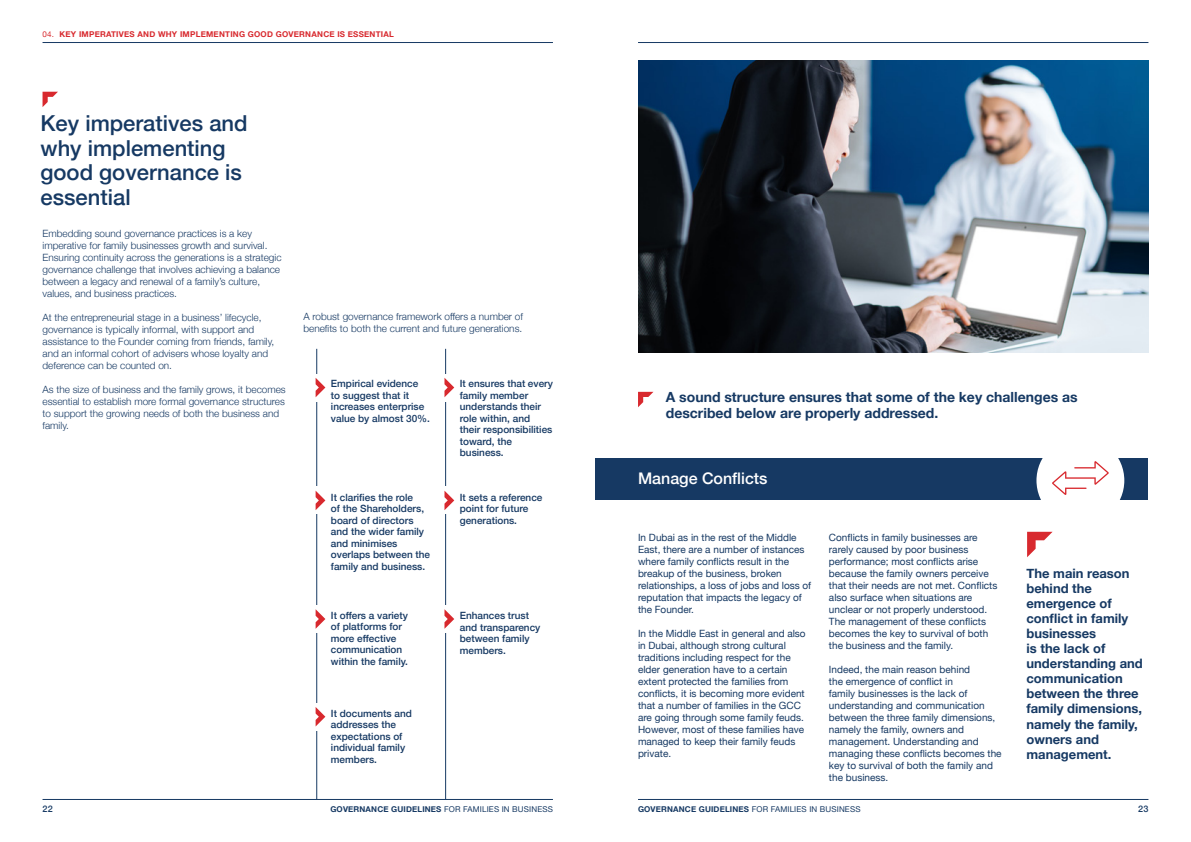
<style>
.page{position:relative;width:1191px;height:842px;background:#fff}
.page>*{position:absolute;margin:0;border:0;box-sizing:border-box;transform-origin:0 0}
.t1{font:500 22px/24.4px "Helvetica Neue";color:#163963}
.t2{font:500 16px "Helvetica Neue";color:#fff}
.t3{font:700 14px/16.8px "Helvetica Neue";color:#163963}
.t4{font:700 13px/15px "Helvetica Neue";color:#163963}
.t5{font:10px/12px "Helvetica Neue";color:#163963}
.t6{font:300 10px/12px "Helvetica Neue";color:#163963}
.t7{font:500 10px/11.5px "Helvetica Neue";color:#163963}
.t8{font:500 9px "Helvetica Neue";color:#163963}
.t9{font:8px "Helvetica Neue";letter-spacing:.02em;color:#163963}
.t10{font:700 8px "Helvetica Neue";letter-spacing:.03em;color:#d8292e}
.s1{font-weight:400}
.s2{font-weight:700}
</style>
<div class="page">
<div style="left:595px;top:458px;width:553px;height:42px;background:#163963"></div>
<div style="left:1036px;top:437px;width:88px;height:87px;background:#fff;border-radius:50%"></div>
<img style="left:639px;top:61px;width:509px;height:292px">
<hr style="left:43px;top:42px;width:510px;height:1px;background:#163963">
<hr style="left:43px;top:799px;width:510px;height:1px;background:#163963">
<hr style="left:638px;top:42px;width:510px;height:1px;background:#163963">
<hr style="left:638px;top:799px;width:510px;height:1px;background:#163963">
<svg style="left:43px;top:92px;width:15px;height:15px"></svg>
<svg style="left:638px;top:392px;width:15px;height:15px"></svg>
<svg style="left:1027px;top:532px;width:25px;height:25px"></svg>
<hr style="left:316px;top:349px;width:1px;height:450px;background:#163963">
<hr style="left:445px;top:349px;width:1px;height:450px;background:#163963">
<div style="left:303px;top:374px;width:27px;height:27px;background:#fff"></div>
<svg style="left:315px;top:378px;width:10px;height:19px"></svg>
<div style="left:432px;top:374px;width:26px;height:27px;background:#fff"></div>
<svg style="left:444px;top:378px;width:10px;height:19px"></svg>
<div style="left:303px;top:487px;width:27px;height:27px;background:#fff"></div>
<svg style="left:315px;top:491px;width:10px;height:19px"></svg>
<div style="left:303px;top:605px;width:27px;height:28px;background:#fff"></div>
<svg style="left:315px;top:609px;width:10px;height:20px"></svg>
<div style="left:303px;top:703px;width:27px;height:27px;background:#fff"></div>
<svg style="left:315px;top:707px;width:10px;height:19px"></svg>
<div style="left:432px;top:487px;width:26px;height:27px;background:#fff"></div>
<svg style="left:444px;top:491px;width:10px;height:19px"></svg>
<div style="left:432px;top:605px;width:26px;height:28px;background:#fff"></div>
<svg style="left:444px;top:609px;width:10px;height:20px"></svg>
<svg style="left:1052px;top:461px;width:56px;height:34px"></svg>
<p class="t10" style="left:43px;top:28px;width:353px"><span class="s1">04.</span> KEY IMPERATIVES AND WHY IMPLEMENTING GOOD GOVERNANCE IS ESSENTIAL</p>
<h1 class="t1" style="left:41px;top:110px;width:209px">Key imperatives and why implementing good governance is essential</h1>
<p class="t6" style="left:43px;top:226px;width:240px">Embedding sound governance practices is a key imperative for family businesses growth and survival.<br>Ensuring continuity across the generations is a strategic governance challenge that involves achieving a balance between a legacy and renewal of a family’s culture, values, and business practices.</p>
<p class="t6" style="left:43px;top:310px;width:233px">At the entrepreneurial stage in a business’ lifecycle, governance is typically informal, with support and assistance to the Founder coming from friends, family, and an informal cohort of advisers whose loyalty and deference can be counted on.</p>
<p class="t6" style="left:43px;top:382px;width:245px">As the size of business and the family grows, it becomes essential to establish more formal governance structures to support the growing needs of both the business and family.</p>
<p class="t6" style="left:303px;top:310px;width:221px">A robust governance framework offers a number of benefits to both the current and future generations.</p>
<p class="t7" style="left:331px;top:377px;width:101px">Empirical evidence to suggest that it increases enterprise value by almost 30%.</p>
<p class="t7" style="left:331px;top:490px;width:101px">It clarifies the role<br>of the Shareholders, board of directors and the wider family and minimises overlaps between the family and business.</p>
<p class="t7" style="left:331px;top:608px;width:79px">It offers a variety of platforms for more effective communication within the family.</p>
<p class="t7" style="left:331px;top:706px;width:82px">It documents and addresses the expectations of individual family members.</p>
<p class="t7" style="left:460px;top:377px;width:95px">It ensures that every family member understands their role within, and their responsibilities toward, the business.</p>
<p class="t7" style="left:460px;top:491px;width:84px">It sets a reference point for future generations.</p>
<p class="t7" style="left:460px;top:609px;width:82px">Enhances trust and transparency between family members.</p>
<h3 class="t3" style="left:666px;top:389px;width:413px">A sound structure ensures that some of the key challenges as described below are properly addressed.</h3>
<h2 class="t2" style="left:638px;top:465px;width:131px">Manage Conflicts</h2>
<p class="t5" style="left:638px;top:532px;width:175px">In Dubai as in the rest of the Middle<br>East, there are a number of instances where family conflicts result in the breakup of the business, broken relationships, a loss of jobs and loss of reputation that impacts the legacy of the Founder.</p>
<p class="t5" style="left:638px;top:628px;width:169px">In the Middle East in general and also in Dubai, although strong cultural traditions including respect for the elder generation have to a certain extent protected the families from conflicts, it is becoming more evident that a number of families in the GCC are going through some family feuds.<br>However, most of these families have managed to keep their family feuds private.</p>
<p class="t5" style="left:829px;top:532px;width:170px">Conflicts in family businesses are rarely caused by poor business performance; most conflicts arise because the family owners perceive that their needs are not met. Conflicts also surface when situations are unclear or not properly understood.<br>The management of these conflicts becomes the key to survival of both the business and the family.</p>
<p class="t5" style="left:829px;top:664px;width:174px">Indeed, the main reason behind<br>the emergence of conflict in<br>family businesses is the lack of understanding and communication between the three family dimensions, namely the family, owners and management. Understanding and managing these conflicts becomes the key to survival of both the family and the business.</p>
<h3 class="t4" style="left:1026px;top:567px;width:118px">The main reason behind the emergence of conflict in family businesses<br>is the lack of understanding and communication between the three family dimensions, namely the family, owners and management.</h3>
<p class="t8" style="left:43px;top:802px;width:12px">22</p>
<p class="t9" style="left:330px;top:804px;width:224px"><span class="s2">GOVERNANCE GUIDELINES</span> FOR FAMILIES IN BUSINESS</p>
<p class="t9" style="left:638px;top:804px;width:224px"><span class="s2">GOVERNANCE GUIDELINES</span> FOR FAMILIES IN BUSINESS</p>
<p class="t8" style="left:1138px;top:802px;width:12px">23</p>
</div>
